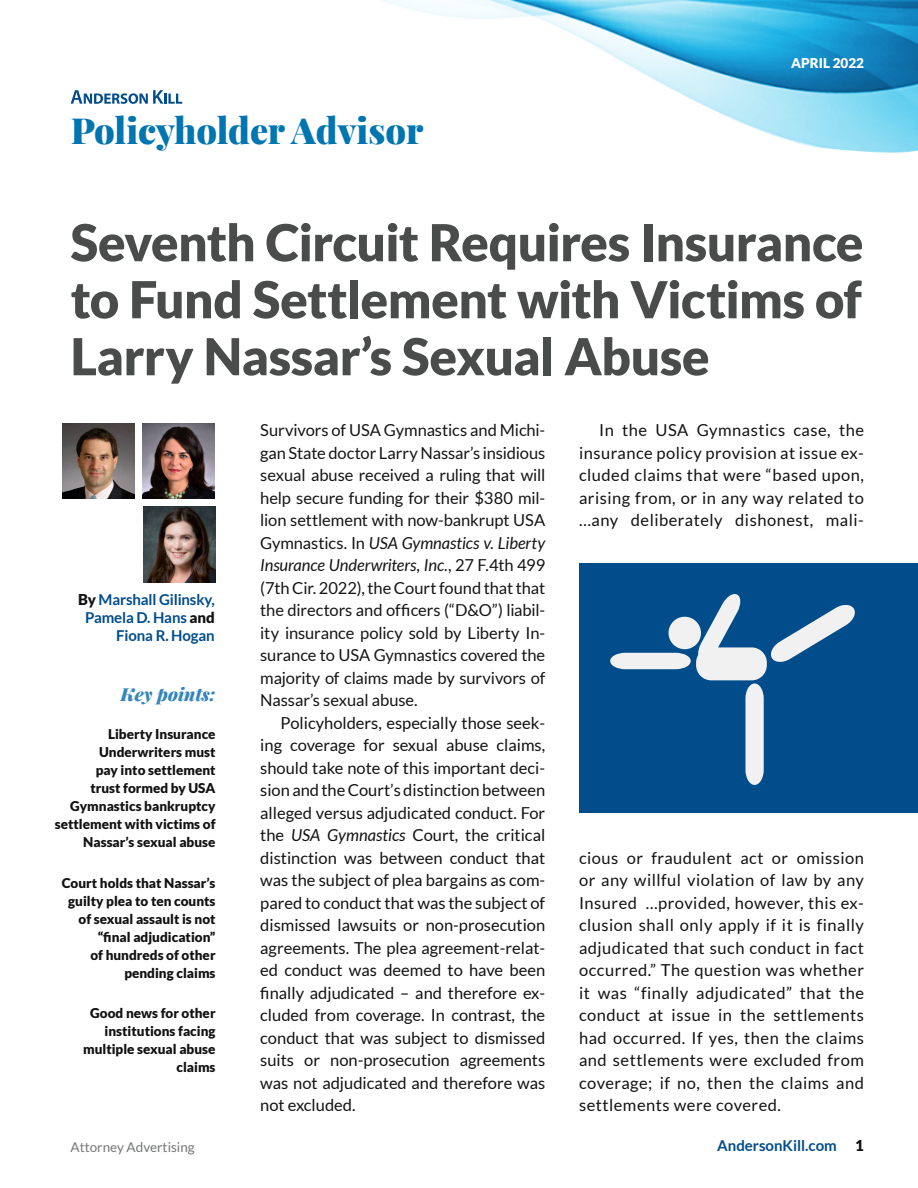
<style>
.page{position:relative;width:918px;height:1188px;background:#fff}
.page>*{position:absolute;margin:0;border:0;box-sizing:border-box;transform-origin:0 0}
.Headline{font:900 51px/57px "Lato";letter-spacing:-.01em;color:#4a4c4b;text-align:justify}
.t1{font:900 36px "Playfair Display";color:#0075b0}
.Display_title{font:italic 900 18px "Playfair Display";color:#3685ba}
.Body_Text{font:16.5px/22.5px "Lato";letter-spacing:.03em;color:#121212;text-align:justify}
.First_paragraph_flus{font:16.5px/22.5px "Lato";letter-spacing:-.005em;color:#151515;text-align:justify}
.Author{font:700 15px/18px "Lato";letter-spacing:-.01em;color:#014c8b;text-align:right}
.Subheadline{font:900 13.5px/18px "Lato";color:#121212;text-align:right}
.t2{font:13.5px "Lato";color:#757776}
.t3{font:900 13.5px "Lato";color:#fff}
.s1{font-weight:900;color:#121212}
.s2{font-style:italic}
</style>
<div class="page">
<div style="left:579px;top:563px;width:339px;height:249px;background:#014c8b"></div>
<img style="left:143px;top:423px;width:72px;height:76px">
<svg style="left:143px;top:506px;width:73px;height:76px"></svg>
<img style="left:143px;top:507px;width:72px;height:75px">
<img style="left:63px;top:423px;width:71px;height:76px">
<div style="left:669px;top:617px;width:32px;height:32px;background:#f1f1f1;border-radius:50%"></div>
<div style="left:696px;top:647px;width:71px;height:33px;background:#f1f1f1;border-radius:15px"></div>
<svg style="left:745px;top:683px;width:19px;height:102px"></svg>
<svg style="left:697px;top:594px;width:44px;height:64px"></svg>
<svg style="left:610px;top:653px;width:81px;height:16px"></svg>
<svg style="left:771px;top:604px;width:84px;height:58px"></svg>
<img style="left:70px;top:0;width:848px;height:153px">
<svg style="left:71px;top:90px;width:111px;height:14px"></svg>
<h2 class="t1" style="left:71px;top:102px;width:355px">Policyholder Advisor</h2>
<p class="t3" style="left:791px;top:55px;width:74px">APRIL 2022</p>
<p class="Headline" style="left:71px;top:213px;width:794px">Seventh Circuit Requires Insurance to Fund Settlement with Victims of Larry Nassar’s Sexual Abuse</p>
<p class="Author" style="left:78px;top:590px;width:138px"><span class="s1">By</span> Marshall Gilinsky,<br>Pamela D. Hans <span class="s1">and<br></span>Fiona R. Hogan</p>
<p class="Display_title" style="left:121px;top:679px;width:97px">Key points:</p>
<p class="Subheadline" style="left:55px;top:725px;width:162px">Liberty Insurance<br>Underwriters must<br>pay into settlement<br>trust formed by USA<br>Gymnastics bankruptcy settlement with victims of<br>Nassar’s sexual abuse</p>
<p class="Subheadline" style="left:62px;top:874px;width:155px">Court holds that Nassar’s guilty plea to ten counts of sexual assault is not “final adjudication”<br>of hundreds of other pending claims</p>
<p class="Subheadline" style="left:83px;top:1004px;width:134px">Good news for other institutions facing multiple sexual abuse claims</p>
<p class="First_paragraph_flus" style="left:260px;top:419px;width:287px">Survivors of USA Gymnastics and Michi&shy;gan State doctor Larry Nassar’s insidious sexual abuse received a ruling that will help secure funding for their $380 mil&shy;lion settlement with now-bankrupt USA Gymnastics. In <span class="s2">USA Gymnastics v. Liberty Insurance Underwriters, Inc.</span>, 27 F.4th 499 (7th Cir. 2022), the Court found that that the directors and officers (“D&amp;O”) liabil&shy;ity insurance policy sold by Liberty In&shy;surance to USA Gymnastics covered the majority of claims made by survivors of Nassar’s sexual abuse.</p>
<p class="Body_Text" style="left:260px;top:712px;width:287px;text-indent:20px">Policyholders, especially those seek&shy;ing coverage for sexual abuse claims, should take note of this important deci&shy;sion and the Court’s distinction between alleged versus adjudicated conduct. For the <span class="s2">USA Gymnastics</span> Court, the critical distinction was between conduct that was the subject of plea bargains as com&shy;pared to conduct that was the subject of dismissed lawsuits or non-prosecution agreements. The plea agreement-relat&shy;ed conduct was deemed to have been finally adjudicated – and therefore ex&shy;cluded from coverage. In contrast, the conduct that was subject to dismissed suits or non-prosecution agreements was not adjudicated and therefore was not excluded.</p>
<p class="Body_Text" style="left:579px;top:419px;width:286px;text-indent:20px">In the USA Gymnastics case, the insurance policy provision at issue ex&shy;cluded claims that were “based upon, arising from, or in any way related to …any deliberately dishonest, mali-</p>
<p class="Body_Text" style="left:579px;top:847px;width:287px">cious or fraudulent act or omission or any willful violation of law by any Insured …provided, however, this ex&shy;clusion shall only apply if it is finally adjudicated that such conduct in fact occurred.” The question was whether it was “finally adjudicated” that the conduct at issue in the settlements had occurred. If yes, then the claims and settlements were excluded from coverage; if no, then the claims and settlements were covered.</p>
<p class="t2" style="left:71px;top:1139px;width:126px">Attorney Advertising</p>
<p class="Author" style="left:717px;top:1136px;width:148px">AndersonKill.com <span class="s1">1</span></p>
</div>
